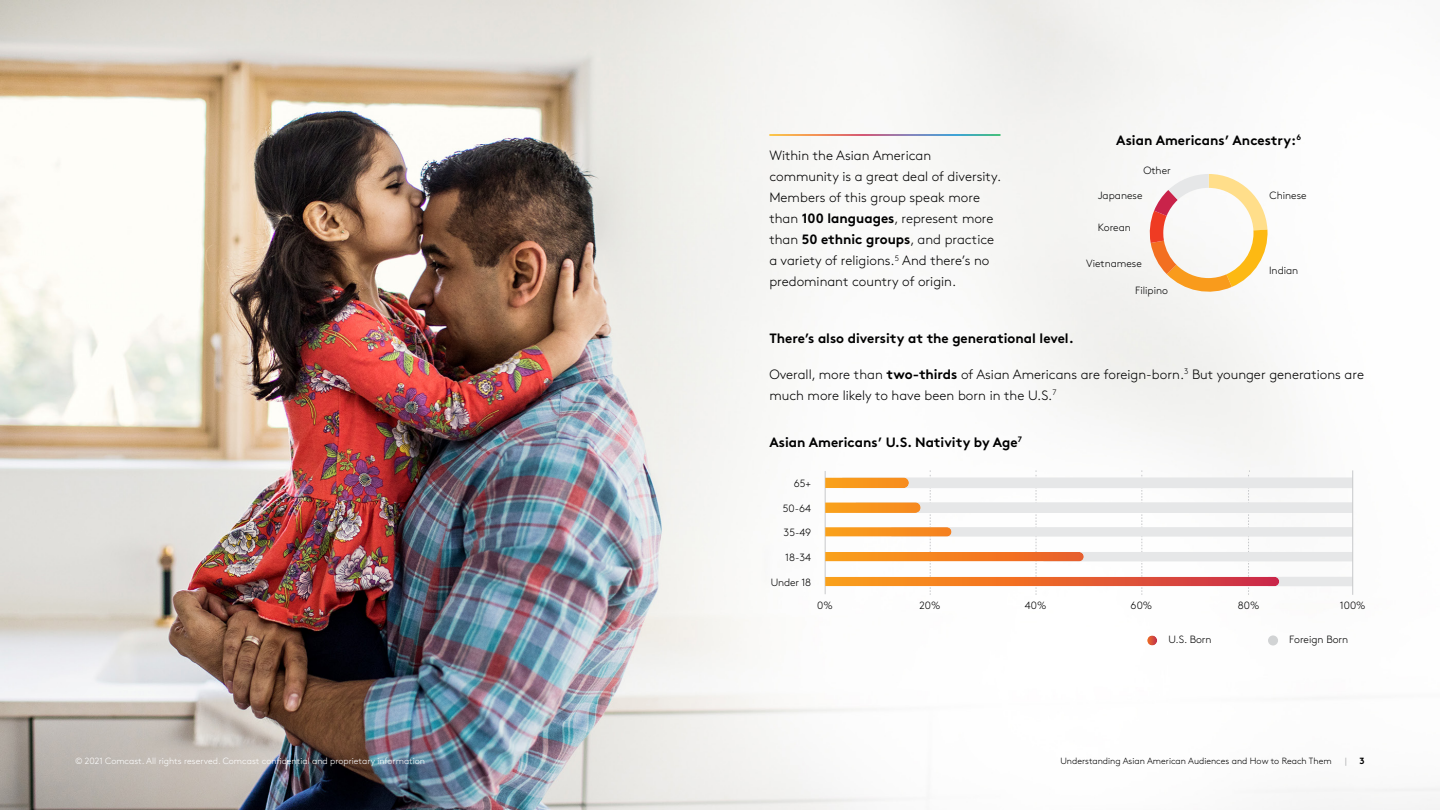
<style>
.page{position:relative;width:1440px;height:810px;background:#fff}
.page>*{position:absolute;margin:0;border:0;box-sizing:border-box;transform-origin:0 0}
.t1{font:300 13.5px/21px "Brown";color:#000}
.t2{font:700 13.5px "Brown";color:#000}
.t3{font:300 10.5px "Brown";color:#000}
.t4{font:300 9px "Brown";color:#fff}
.t5{font:300 9px "Brown";color:#000}
.t6{font:300 9px "Brown";color:#939598}
.t7{font:700 9px "Brown";color:#000}
.s1{font-weight:700}
</style>
<div class="page">
<img style="left:0;top:0;width:1440px;height:810px">
<svg style="left:1248px;top:470px;width:2px;height:125px"></svg>
<svg style="left:1142px;top:470px;width:1px;height:125px"></svg>
<svg style="left:1036px;top:470px;width:1px;height:125px"></svg>
<svg style="left:930px;top:470px;width:1px;height:125px"></svg>
<svg style="left:1279px;top:478px;width:74px;height:108px"></svg>
<hr style="left:825px;top:471px;width:1px;height:123px;background:#c7c8ca">
<hr style="left:1353px;top:470px;width:1px;height:125px;background:#c7c8ca">
<svg style="left:825px;top:478px;width:454px;height:108px"></svg>
<svg style="left:1147px;top:635px;width:10px;height:11px"></svg>
<div style="left:1268px;top:635px;width:10px;height:11px;background:#d1d3d4;border-radius:50%"></div>
<svg style="left:1149px;top:174px;width:120px;height:122px"></svg>
<hr style="left:769px;top:134px;width:232px;height:2px;background:#fff">
<p class="t1" style="left:769px;top:146px;width:233px">Within the Asian American community is a great deal of diversity.<br>Members of this group speak more than <span class="s1">100 languages</span>, represent more than <span class="s1">50 ethnic groups</span>, and practice a variety of religions.<sup>5</sup> And there’s no predominant country of origin.</p>
<p class="t2" style="left:1116px;top:134px;width:186px">Asian Americans’ Ancestry:<sup>6</sup></p>
<p class="t3" style="left:1143px;top:166px;width:29px">Other</p>
<p class="t3" style="left:1098px;top:190px;width:46px">Japanese</p>
<p class="t3" style="left:1098px;top:223px;width:34px">Korean</p>
<p class="t3" style="left:1086px;top:258px;width:57px">Vietnamese</p>
<p class="t3" style="left:1135px;top:286px;width:34px">Filipino</p>
<p class="t3" style="left:1270px;top:190px;width:39px">Chinese</p>
<p class="t3" style="left:1269px;top:266px;width:31px">Indian</p>
<p class="t2" style="left:769px;top:332px;width:306px">There’s also diversity at the generational level.</p>
<p class="t1" style="left:769px;top:364px;width:596px">Overall, more than <span class="s1">two-thirds</span> of Asian Americans are foreign-born.<sup>3</sup> But younger generations are much more likely to have been born in the U.S.<sup>7</sup></p>
<p class="t2" style="left:769px;top:436px;width:254px">Asian Americans’ U.S. Nativity by Age<sup>7</sup></p>
<p class="t3" style="left:794px;top:479px;width:19px">65+</p>
<p class="t3" style="left:783px;top:503px;width:30px">50-64</p>
<p class="t3" style="left:784px;top:528px;width:29px">35-49</p>
<p class="t3" style="left:785px;top:552px;width:28px">18-34</p>
<p class="t3" style="left:771px;top:577px;width:42px">Under 18</p>
<p class="t3" style="left:817px;top:601px;width:17px">0%</p>
<p class="t3" style="left:919px;top:601px;width:22px">20%</p>
<p class="t3" style="left:1025px;top:601px;width:23px">40%</p>
<p class="t3" style="left:1131px;top:601px;width:23px">60%</p>
<p class="t3" style="left:1238px;top:601px;width:23px">80%</p>
<p class="t3" style="left:1340px;top:601px;width:27px">100%</p>
<p class="t3" style="left:1168px;top:635px;width:45px">U.S. Born</p>
<p class="t3" style="left:1289px;top:635px;width:61px">Foreign Born</p>
<p class="t4" style="left:75px;top:755px;width:352px">© 2021 Comcast. All rights reserved. Comcast confidential and proprietary information</p>
<p class="t5" style="left:1060px;top:758px;width:273px">Understanding Asian American Audiences and How to Reach Them</p>
<p class="t6" style="left:1345px;top:757px;width:3px">|</p>
<p class="t7" style="left:1359px;top:757px;width:7px">3</p>
</div>
